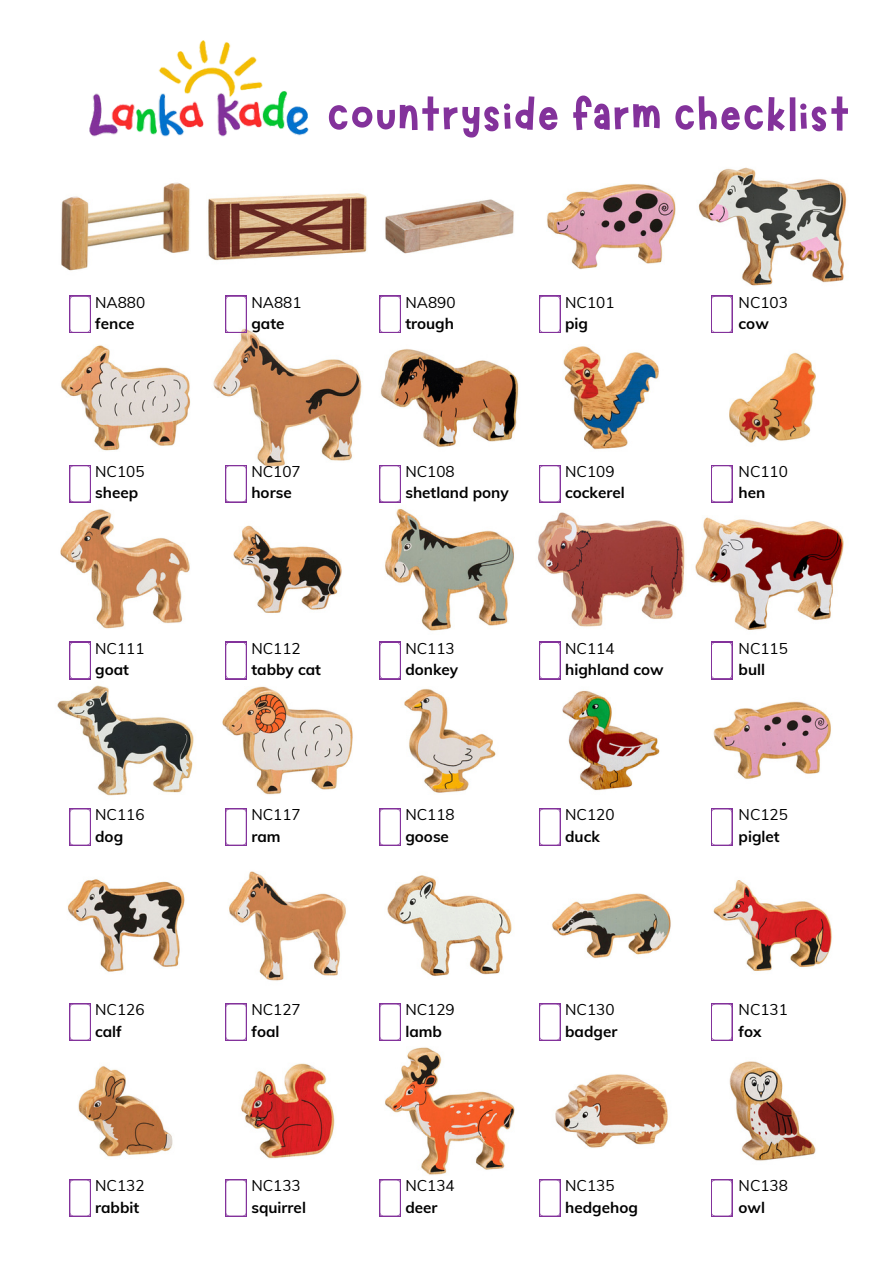
<style>
.page{position:relative;width:894px;height:1264px;background:#fff}
.page>*{position:absolute;margin:0;border:0;box-sizing:border-box;transform-origin:0 0}
.t1{font:58.2px "Marykate";color:#83329b}
.t2{font:700 15.3px "Muli";color:#000}
.t3{font:15.3px "Muli";color:#000}
</style>
<div class="page">
<img style="left:57px;top:659px;width:774px;height:162px">
<img style="left:68px;top:844px;width:764px;height:162px">
<img style="left:69px;top:1030px;width:747px;height:161px">
<img style="left:61px;top:167px;width:786px;height:140px">
<img style="left:61px;top:317px;width:755px;height:161px">
<img style="left:60px;top:488px;width:784px;height:162px">
<img style="left:89px;top:40px;width:220px;height:97px">
<svg style="left:70px;top:295px;width:21px;height:38px"></svg>
<svg style="left:225px;top:295px;width:22px;height:38px"></svg>
<svg style="left:379px;top:295px;width:22px;height:38px"></svg>
<svg style="left:539px;top:295px;width:21px;height:38px"></svg>
<svg style="left:711px;top:295px;width:21px;height:38px"></svg>
<svg style="left:70px;top:465px;width:21px;height:37px"></svg>
<svg style="left:225px;top:465px;width:22px;height:37px"></svg>
<svg style="left:379px;top:465px;width:22px;height:37px"></svg>
<svg style="left:539px;top:465px;width:21px;height:37px"></svg>
<svg style="left:711px;top:465px;width:21px;height:37px"></svg>
<svg style="left:70px;top:642px;width:21px;height:37px"></svg>
<svg style="left:225px;top:642px;width:22px;height:37px"></svg>
<svg style="left:379px;top:642px;width:22px;height:37px"></svg>
<svg style="left:539px;top:642px;width:21px;height:37px"></svg>
<svg style="left:711px;top:642px;width:21px;height:37px"></svg>
<svg style="left:70px;top:808px;width:21px;height:37px"></svg>
<svg style="left:225px;top:808px;width:22px;height:37px"></svg>
<svg style="left:379px;top:808px;width:22px;height:37px"></svg>
<svg style="left:539px;top:808px;width:21px;height:37px"></svg>
<svg style="left:711px;top:808px;width:21px;height:37px"></svg>
<svg style="left:70px;top:1003px;width:21px;height:37px"></svg>
<svg style="left:225px;top:1003px;width:22px;height:37px"></svg>
<svg style="left:379px;top:1003px;width:22px;height:37px"></svg>
<svg style="left:539px;top:1003px;width:21px;height:37px"></svg>
<svg style="left:711px;top:1003px;width:21px;height:37px"></svg>
<svg style="left:70px;top:1179px;width:21px;height:37px"></svg>
<svg style="left:225px;top:1179px;width:22px;height:37px"></svg>
<svg style="left:379px;top:1179px;width:22px;height:37px"></svg>
<svg style="left:539px;top:1179px;width:21px;height:37px"></svg>
<svg style="left:711px;top:1179px;width:21px;height:37px"></svg>
<h1 class="t1" style="left:326px;top:78px;width:525px">countryside farm checklist</h1>
<p class="t3" style="left:95px;top:291px;width:52px">NA880</p>
<p class="t2" style="left:95px;top:312px;width:41px">fence</p>
<p class="t3" style="left:251px;top:291px;width:52px">NA881</p>
<p class="t2" style="left:251px;top:312px;width:35px">gate</p>
<p class="t3" style="left:405px;top:291px;width:52px">NA890</p>
<p class="t2" style="left:405px;top:312px;width:50px">trough</p>
<p class="t3" style="left:565px;top:291px;width:51px">NC101</p>
<p class="t2" style="left:565px;top:312px;width:24px">pig</p>
<p class="t3" style="left:738px;top:291px;width:51px">NC103</p>
<p class="t2" style="left:738px;top:312px;width:32px">cow</p>
<p class="t3" style="left:95px;top:460px;width:51px">NC105</p>
<p class="t2" style="left:95px;top:482px;width:45px">sheep</p>
<p class="t3" style="left:251px;top:460px;width:51px">NC107</p>
<p class="t2" style="left:251px;top:482px;width:42px">horse</p>
<p class="t3" style="left:405px;top:460px;width:51px">NC108</p>
<p class="t2" style="left:405px;top:482px;width:105px">shetland pony</p>
<p class="t3" style="left:565px;top:460px;width:51px">NC109</p>
<p class="t2" style="left:565px;top:482px;width:61px">cockerel</p>
<p class="t3" style="left:738px;top:460px;width:51px">NC110</p>
<p class="t2" style="left:738px;top:482px;width:28px">hen</p>
<p class="t3" style="left:95px;top:637px;width:51px">NC111</p>
<p class="t2" style="left:95px;top:658px;width:35px">goat</p>
<p class="t3" style="left:251px;top:637px;width:51px">NC112</p>
<p class="t2" style="left:251px;top:658px;width:71px">tabby cat</p>
<p class="t3" style="left:405px;top:637px;width:51px">NC113</p>
<p class="t2" style="left:405px;top:658px;width:54px">donkey</p>
<p class="t3" style="left:565px;top:637px;width:51px">NC114</p>
<p class="t2" style="left:565px;top:658px;width:100px">highland cow</p>
<p class="t3" style="left:738px;top:637px;width:51px">NC115</p>
<p class="t2" style="left:738px;top:658px;width:28px">bull</p>
<p class="t3" style="left:95px;top:803px;width:51px">NC116</p>
<p class="t2" style="left:95px;top:825px;width:30px">dog</p>
<p class="t3" style="left:251px;top:803px;width:51px">NC117</p>
<p class="t2" style="left:251px;top:825px;width:31px">ram</p>
<p class="t3" style="left:405px;top:803px;width:51px">NC118</p>
<p class="t2" style="left:405px;top:825px;width:45px">goose</p>
<p class="t3" style="left:565px;top:803px;width:51px">NC120</p>
<p class="t2" style="left:565px;top:825px;width:36px">duck</p>
<p class="t3" style="left:738px;top:803px;width:51px">NC125</p>
<p class="t2" style="left:738px;top:825px;width:43px">piglet</p>
<p class="t3" style="left:95px;top:998px;width:51px">NC126</p>
<p class="t2" style="left:95px;top:1020px;width:28px">calf</p>
<p class="t3" style="left:251px;top:998px;width:51px">NC127</p>
<p class="t2" style="left:251px;top:1020px;width:30px">foal</p>
<p class="t3" style="left:405px;top:998px;width:51px">NC129</p>
<p class="t2" style="left:405px;top:1020px;width:38px">lamb</p>
<p class="t3" style="left:565px;top:998px;width:51px">NC130</p>
<p class="t2" style="left:565px;top:1020px;width:54px">badger</p>
<p class="t3" style="left:738px;top:998px;width:51px">NC131</p>
<p class="t2" style="left:738px;top:1020px;width:25px">fox</p>
<p class="t3" style="left:95px;top:1174px;width:51px">NC132</p>
<p class="t2" style="left:95px;top:1195px;width:46px">rabbit</p>
<p class="t3" style="left:251px;top:1174px;width:51px">NC133</p>
<p class="t2" style="left:251px;top:1195px;width:56px">squirrel</p>
<p class="t3" style="left:405px;top:1174px;width:51px">NC134</p>
<p class="t2" style="left:405px;top:1195px;width:34px">deer</p>
<p class="t3" style="left:565px;top:1174px;width:51px">NC135</p>
<p class="t2" style="left:565px;top:1195px;width:74px">hedgehog</p>
<p class="t3" style="left:738px;top:1174px;width:51px">NC138</p>
<p class="t2" style="left:738px;top:1195px;width:28px">owl</p>
</div>
